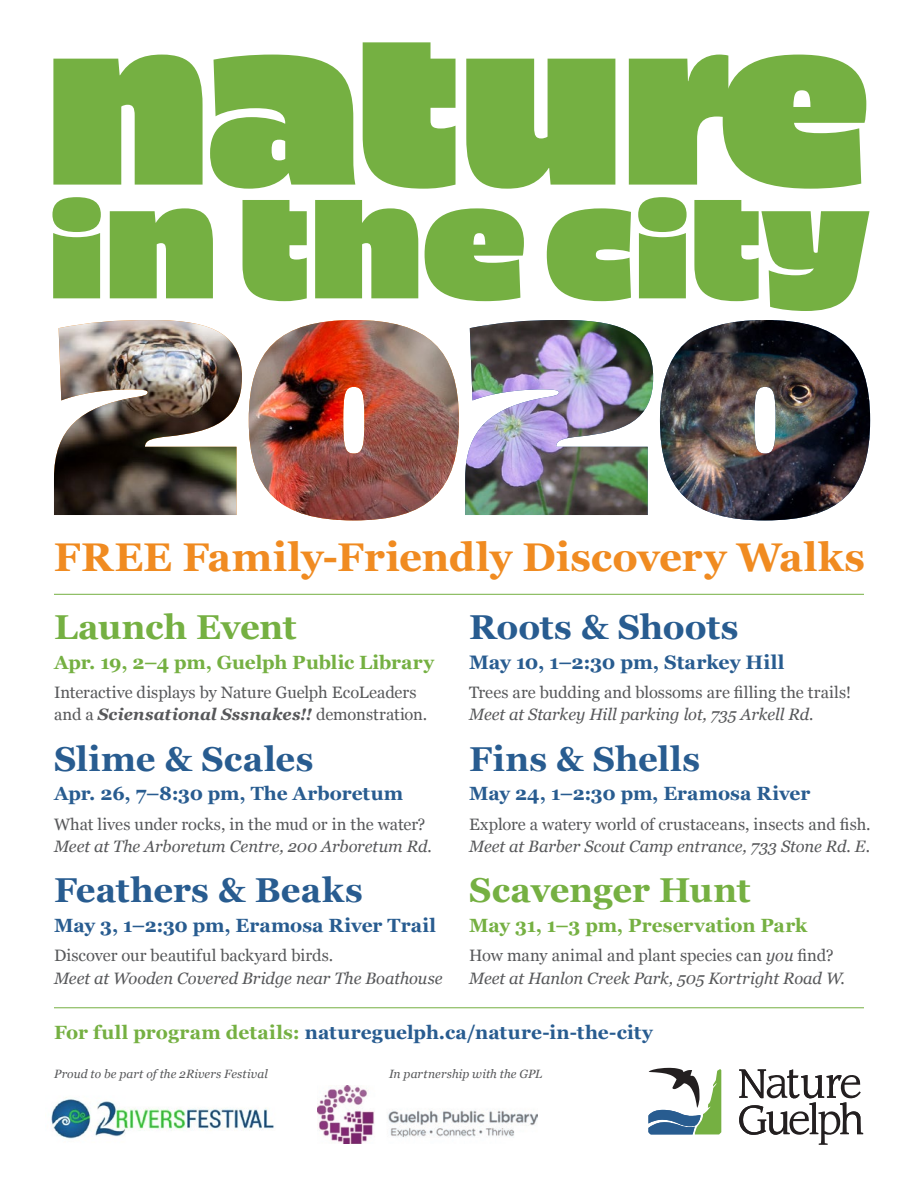
<style>
.page{position:relative;width:918px;height:1188px;background:#fff}
.page>*{position:absolute;margin:0;border:0;box-sizing:border-box;transform-origin:0 0}
.t1{font:700 40.05px "Georgia";letter-spacing:.005em;color:#f08b21}
.t2{font:700 34.5px "Georgia";letter-spacing:.005em;color:#285c90}
.t3{font:700 34.5px "Georgia";letter-spacing:-.01em;color:#75b042}
.t4{font:700 19.5px "Georgia";letter-spacing:-.005em;color:#285c90}
.t5{font:700 19.2px "Georgia";color:#285c90}
.t6{font:700 19.2px "Georgia";letter-spacing:-.01em;color:#75b042}
.t7{font:16.5px/22.5px "Georgia";color:#57585a}
.t8{font:italic 16.5px/22.5px "Georgia";letter-spacing:-.005em;color:#57585a}
.t9{font:italic 12px "Georgia";letter-spacing:.01em;color:#57585a}
.s1{font-weight:700;font-style:italic}
.s2{font-style:normal}
.s3{color:#75b042}
</style>
<div class="page">
<svg style="left:648px;top:1068px;width:73px;height:66px"></svg>
<svg style="left:739px;top:1069px;width:124px;height:76px"></svg>
<img style="left:318px;top:1085px;width:219px;height:59px">
<img style="left:54px;top:320px;width:188px;height:195px">
<img style="left:249px;top:320px;width:210px;height:200px">
<img style="left:465px;top:320px;width:188px;height:195px">
<img style="left:660px;top:320px;width:210px;height:200px">
<svg style="left:53px;top:55px;width:150px;height:130px;background:#83b855"></svg>
<svg style="left:210px;top:55px;width:145px;height:134px;background:#8abc5f"></svg>
<svg style="left:363px;top:42px;width:93px;height:147px;background:#83b856"></svg>
<svg style="left:466px;top:59px;width:149px;height:130px;background:#82b755"></svg>
<svg style="left:629px;top:55px;width:237px;height:134px"></svg>
<svg style="left:52px;top:197px;width:49px;height:101px;background:#86b959"></svg>
<svg style="left:110px;top:208px;width:103px;height:90px;background:#82b855"></svg>
<svg style="left:243px;top:200px;width:64px;height:101px;background:#83b855"></svg>
<svg style="left:315px;top:200px;width:103px;height:98px;background:#85b959"></svg>
<svg style="left:425px;top:208px;width:99px;height:93px"></svg>
<svg style="left:547px;top:208px;width:84px;height:93px;background:#8abc5f"></svg>
<svg style="left:638px;top:197px;width:49px;height:101px;background:#86b959"></svg>
<svg style="left:694px;top:200px;width:176px;height:111px"></svg>
<hr style="left:54px;top:1007px;width:810px;height:1px;background:#75b042">
<hr style="left:54px;top:594px;width:810px;height:1px;background:#75b042">
<img style="left:51px;top:1097px;width:223px;height:42px">
<h1 class="t1" style="left:54px;top:534px;width:813px">FREE Family-Friendly Discovery Walks</h1>
<h2 class="t3" style="left:54px;top:607px;width:244px">Launch Event</h2>
<p class="t6" style="left:54px;top:651px;width:382px">Apr. 19, 2–4 pm, Guelph Public Library</p>
<p class="t7" style="left:54px;top:681px;width:375px">Interactive displays by Nature Guelph EcoLeaders and a <span class="s1">Sciensational Sssnakes!!</span> demonstration.</p>
<h2 class="t2" style="left:54px;top:739px;width:261px">Slime &amp; Scales</h2>
<p class="t5" style="left:54px;top:783px;width:351px">Apr. 26, 7–8:30 pm, The Arboretum</p>
<p class="t7" style="left:54px;top:813px;width:373px">What lives under rocks, in the mud or in the water?</p>
<p class="t8" style="left:54px;top:835px;width:379px">Meet at The Arboretum Centre, 200 Arboretum Rd.</p>
<h2 class="t2" style="left:54px;top:871px;width:310px">Feathers &amp; Beaks</h2>
<p class="t5" style="left:54px;top:915px;width:384px">May 3, 1–2:30 pm, Eramosa River Trail</p>
<p class="t7" style="left:54px;top:945px;width:281px">Discover our beautiful backyard birds.</p>
<p class="t8" style="left:54px;top:967px;width:390px">Meet at Wooden Covered Bridge near The Boathouse</p>
<h2 class="t2" style="left:469px;top:607px;width:271px">Roots &amp; Shoots</h2>
<p class="t4" style="left:469px;top:651px;width:317px">May 10, 1–2:30 pm, Starkey Hill</p>
<p class="t7" style="left:469px;top:681px;width:384px">Trees are budding and blossoms are filling the trails!</p>
<p class="t8" style="left:469px;top:703px;width:346px">Meet at Starkey Hill parking lot, 735 Arkell Rd.</p>
<h2 class="t2" style="left:469px;top:739px;width:232px">Fins &amp; Shells</h2>
<p class="t5" style="left:469px;top:783px;width:343px">May 24, 1–2:30 pm, Eramosa River</p>
<p class="t7" style="left:469px;top:813px;width:403px">Explore a watery world of crustaceans, insects and fish.</p>
<p class="t8" style="left:469px;top:835px;width:403px">Meet at Barber Scout Camp entrance, 733 Stone Rd. E.</p>
<h2 class="t3" style="left:469px;top:871px;width:283px">Scavenger Hunt</h2>
<p class="t6" style="left:469px;top:915px;width:339px">May 31, 1–3 pm, Preservation Park</p>
<p class="t8" style="left:469px;top:944px;width:377px"><span class="s2">How many animal and plant species can</span> you <span class="s2">find?<br></span>Meet at Hanlon Creek Park, 505 Kortright Road W.</p>
<p class="t5" style="left:54px;top:1021px;width:600px"><span class="s3">For full program details:</span> natureguelph.ca/nature-in-the-city</p>
<p class="t9" style="left:54px;top:1067px;width:215px">Proud to be part of the 2Rivers Festival</p>
<p class="t9" style="left:389px;top:1067px;width:155px">In partnership with the GPL</p>
</div>
